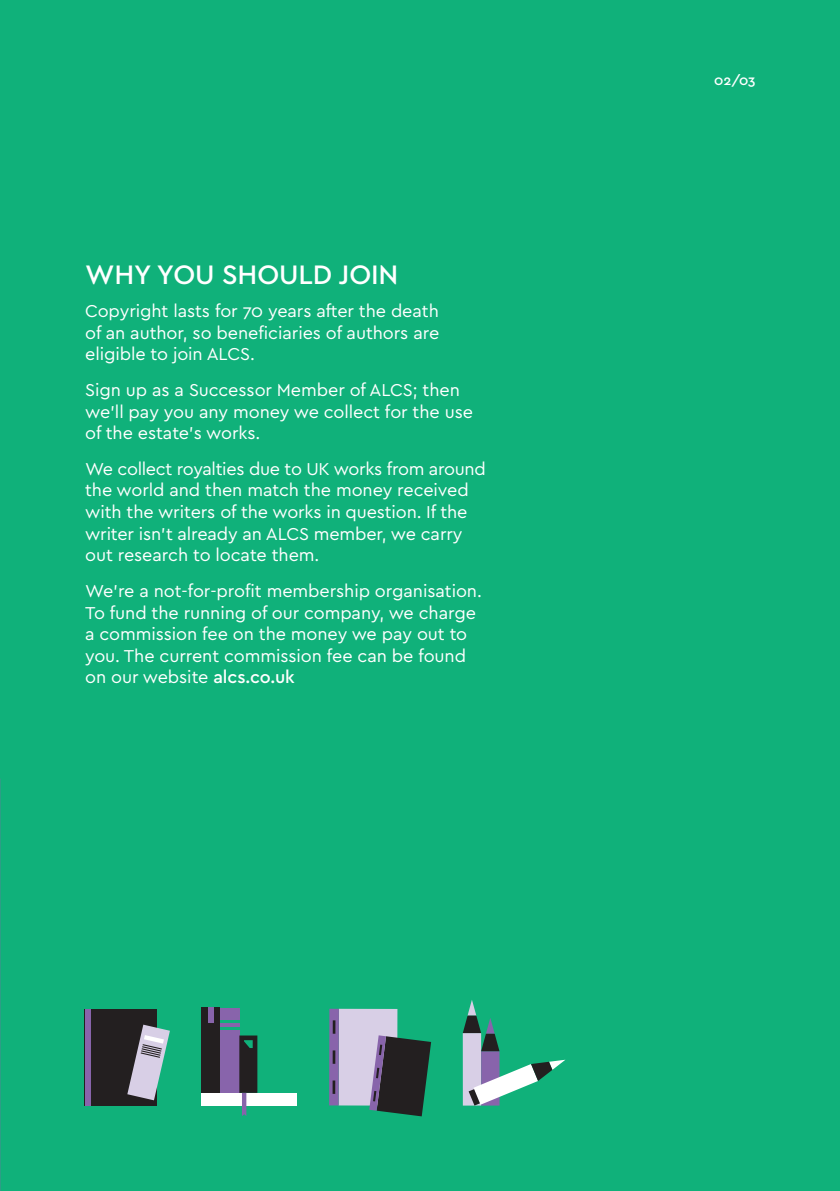
<style>
.page{position:relative;width:840px;height:1191px;background:#fff}
.page>*{position:absolute;margin:0;border:0;box-sizing:border-box;transform-origin:0 0}
.t1{font:500 28px "Cera GR";letter-spacing:-.005em;color:#fff}
.t2{font:18px/21.6px "Cera GR";letter-spacing:-.005em;color:#fff}
.t3{font:500 14px "Cera GR";color:#fff}
.s1{font-weight:500}
</style>
<div class="page">
<div style="left:0;top:0;width:839px;height:1191px;background:#10b17a"></div>
<div style="left:201px;top:1092px;width:96px;height:13px;background:#fff"></div>
<div style="left:220px;top:1007px;width:19px;height:12px;background:#8864ab"></div>
<hr style="left:220px;top:1023px;width:19px;height:3px;background:#8864ab">
<div style="left:220px;top:1030px;width:19px;height:62px;background:#8864ab"></div>
<div style="left:201px;top:1007px;width:19px;height:85px;background:#231f20"></div>
<div style="left:208px;top:1007px;width:5px;height:16px;background:#8864ab"></div>
<svg style="left:239px;top:1035px;width:18px;height:81px"></svg>
<svg style="left:462px;top:1000px;width:103px;height:105px"></svg>
<div style="left:85px;top:1008px;width:72px;height:97px;background:#231f20"></div>
<div style="left:85px;top:1008px;width:6px;height:97px;background:#8864ab"></div>
<svg style="left:127px;top:1024px;width:43px;height:76px"></svg>
<div style="left:338px;top:1008px;width:59px;height:97px;background:#d8cfe6"></div>
<div style="left:329px;top:1008px;width:10px;height:97px;background:#8864ab"></div>
<svg style="left:332px;top:1020px;width:3px;height:13px"></svg>
<svg style="left:332px;top:1050px;width:3px;height:13px"></svg>
<svg style="left:332px;top:1080px;width:3px;height:13px"></svg>
<svg style="left:369px;top:1035px;width:62px;height:81px"></svg>
<p class="t1" style="left:85px;top:258px;width:315px">WHY YOU SHOULD JOIN</p>
<p class="t2" style="left:85px;top:300px;width:355px;text-align:justify">Copyright lasts for 70 years after the death of an author, so beneficiaries of authors are eligible to join ALCS.</p>
<p class="t2" style="left:85px;top:379px;width:389px">Sign up as a Successor Member of ALCS; then we’ll pay you any money we collect for the use of the estate’s works.</p>
<p class="t2" style="left:85px;top:458px;width:402px">We collect royalties due to UK works from around the world and then match the money received with the writers of the works in question. If the writer isn’t already an ALCS member, we carry out research to locate them.</p>
<p class="t2" style="left:85px;top:580px;width:398px">We’re a not-for-profit membership organisation.<br>To fund the running of our company, we charge a commission fee on the money we pay out to you. The current commission fee can be found on our website <span class="s1">alcs.co.uk</span></p>
<p class="t3" style="left:713px;top:72px;width:43px">02/03</p>
</div>
